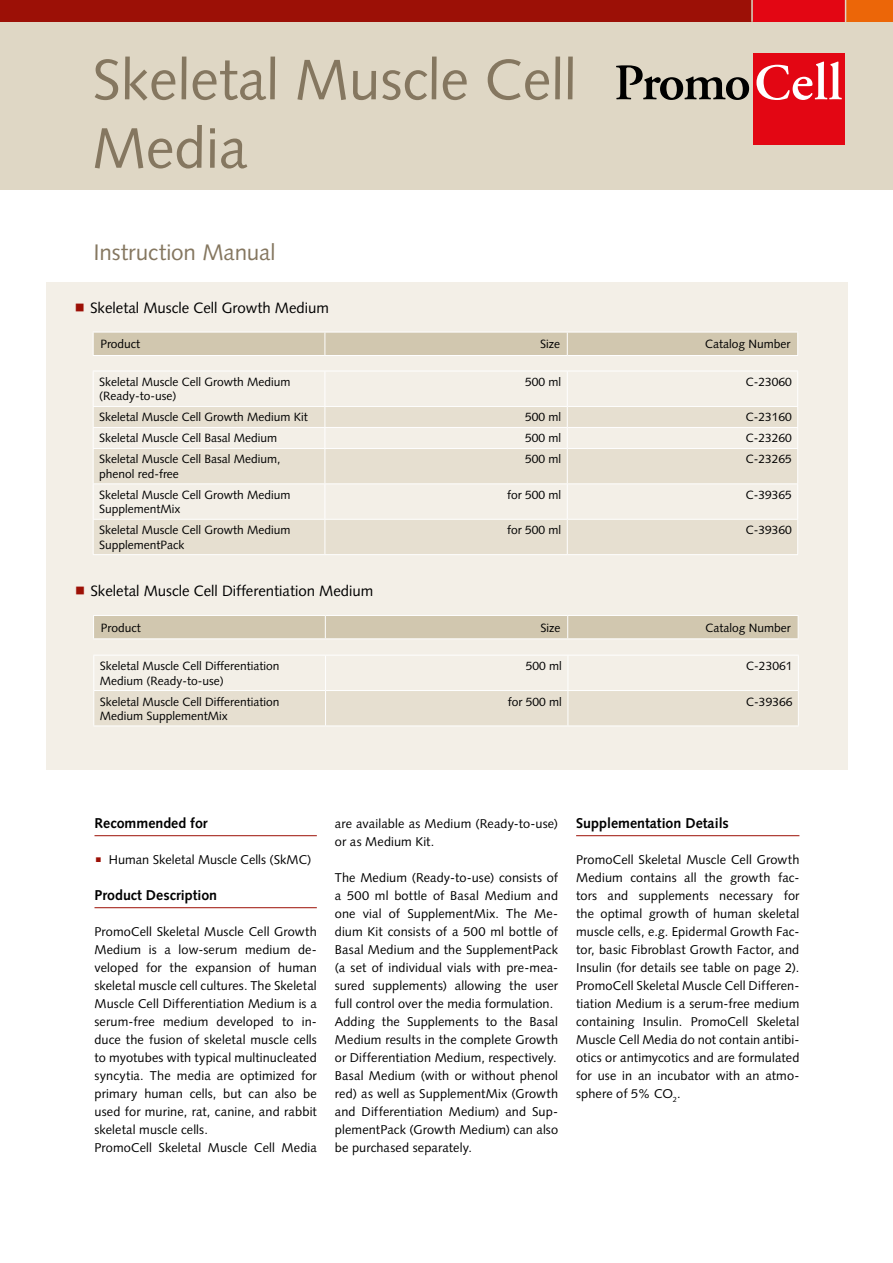
<style>
.page{position:relative;width:893px;height:1263px;background:#fff}
.page>*{position:absolute;margin:0;border:0;box-sizing:border-box;transform-origin:0 0}
.t1{font:57px/68.4px "Syntax LT Std";color:#857760}
.t2{font:22.5px "Syntax LT Std";letter-spacing:-.005em;color:#857760}
.t3{font:15px "Syntax LT Std";color:#000}
.t4{font:700 14.25px "Syntax LT Std";color:#000}
.t5{font:12.75px/18px "Syntax LT Std";letter-spacing:.01em;color:#000}
.t6{font:12px/14.4px "Syntax LT Std";color:#000}
</style>
<div class="page">
<div style="left:0;top:0;width:893px;height:190px;background:#dfd7c5"></div>
<svg style="left:616px;top:65px;width:133px;height:35px"></svg>
<div style="left:753px;top:54px;width:92px;height:91px;background:#e30613"></div>
<svg style="left:756px;top:62px;width:86px;height:38px"></svg>
<div style="left:752px;top:0;width:93px;height:21px;background:#e30613"></div>
<div style="left:846px;top:0;width:47px;height:21px;background:#ec6608"></div>
<div style="left:0;top:0;width:753px;height:21px;background:#9c1006"></div>
<hr style="left:751px;top:0;width:2px;height:22px;background:#dfd7c5">
<div style="left:46px;top:282px;width:801px;height:488px;background:#f3efe7"></div>
<hr style="left:94px;top:835px;width:223px;height:1px;background:#9c1006">
<hr style="left:94px;top:907px;width:223px;height:1px;background:#9c1006">
<hr style="left:576px;top:835px;width:223px;height:1px;background:#9c1006">
<hr style="left:93px;top:355px;width:232px;height:1px;background:#fff">
<hr style="left:325px;top:355px;width:242px;height:1px;background:#fff">
<div style="left:94px;top:333px;width:703px;height:22px;background:#d1c7af"></div>
<hr style="left:567px;top:355px;width:231px;height:1px;background:#fff">
<svg style="left:94px;top:407px;width:703px;height:147px;fill:#e6dfd0"></svg>
<hr style="left:93px;top:371px;width:232px;height:1px;background:#fff">
<hr style="left:93px;top:371px;width:1px;height:35px;background:#fff">
<hr style="left:325px;top:371px;width:242px;height:1px;background:#fff">
<hr style="left:325px;top:371px;width:1px;height:35px;background:#fff">
<hr style="left:567px;top:371px;width:231px;height:1px;background:#fff">
<hr style="left:567px;top:371px;width:1px;height:35px;background:#fff">
<hr style="left:797px;top:371px;width:1px;height:35px;background:#fff">
<hr style="left:93px;top:406px;width:232px;height:1px;background:#fff">
<hr style="left:325px;top:406px;width:242px;height:1px;background:#fff">
<hr style="left:567px;top:406px;width:231px;height:1px;background:#fff">
<svg style="left:93px;top:428px;width:1px;height:20px"></svg>
<svg style="left:325px;top:407px;width:1px;height:41px"></svg>
<svg style="left:567px;top:407px;width:1px;height:41px"></svg>
<svg style="left:797px;top:407px;width:1px;height:41px"></svg>
<hr style="left:93px;top:449px;width:1px;height:34px;background:#fff">
<hr style="left:325px;top:449px;width:1px;height:34px;background:#fff">
<hr style="left:567px;top:449px;width:1px;height:34px;background:#fff">
<hr style="left:797px;top:449px;width:1px;height:34px;background:#fff">
<hr style="left:93px;top:484px;width:1px;height:35px;background:#fff">
<hr style="left:325px;top:484px;width:1px;height:35px;background:#fff">
<hr style="left:567px;top:484px;width:1px;height:35px;background:#fff">
<hr style="left:797px;top:484px;width:1px;height:35px;background:#fff">
<hr style="left:93px;top:520px;width:1px;height:34px;background:#fff">
<hr style="left:325px;top:520px;width:1px;height:34px;background:#fff">
<hr style="left:567px;top:520px;width:1px;height:34px;background:#fff">
<hr style="left:797px;top:520px;width:1px;height:34px;background:#fff">
<hr style="left:93px;top:427px;width:232px;height:1px;background:#fff">
<hr style="left:93px;top:448px;width:232px;height:1px;background:#fff">
<hr style="left:93px;top:483px;width:232px;height:1px;background:#fff">
<hr style="left:93px;top:519px;width:232px;height:1px;background:#fff">
<hr style="left:93px;top:554px;width:232px;height:1px;background:#fff">
<hr style="left:325px;top:427px;width:242px;height:1px;background:#fff">
<hr style="left:325px;top:448px;width:242px;height:1px;background:#fff">
<hr style="left:325px;top:483px;width:242px;height:1px;background:#fff">
<hr style="left:325px;top:519px;width:242px;height:1px;background:#fff">
<hr style="left:325px;top:554px;width:242px;height:1px;background:#fff">
<hr style="left:567px;top:427px;width:231px;height:1px;background:#fff">
<hr style="left:567px;top:448px;width:231px;height:1px;background:#fff">
<hr style="left:567px;top:483px;width:231px;height:1px;background:#fff">
<hr style="left:567px;top:519px;width:231px;height:1px;background:#fff">
<hr style="left:567px;top:554px;width:231px;height:1px;background:#fff">
<svg style="left:95px;top:656px;width:703px;height:69px"></svg>
<hr style="left:93px;top:655px;width:1px;height:35px;background:#fff">
<hr style="left:325px;top:655px;width:1px;height:35px;background:#fff">
<hr style="left:568px;top:655px;width:1px;height:35px;background:#fff">
<hr style="left:798px;top:655px;width:1px;height:35px;background:#fff">
<hr style="left:93px;top:691px;width:1px;height:34px;background:#fff">
<hr style="left:325px;top:691px;width:1px;height:34px;background:#fff">
<hr style="left:568px;top:691px;width:1px;height:34px;background:#fff">
<hr style="left:798px;top:691px;width:1px;height:34px;background:#fff">
<hr style="left:93px;top:655px;width:233px;height:1px;background:#fff">
<hr style="left:93px;top:690px;width:233px;height:1px;background:#fff">
<hr style="left:93px;top:725px;width:233px;height:1px;background:#fff">
<hr style="left:326px;top:655px;width:242px;height:1px;background:#fff">
<hr style="left:326px;top:690px;width:242px;height:1px;background:#fff">
<hr style="left:326px;top:725px;width:242px;height:1px;background:#fff">
<hr style="left:568px;top:655px;width:231px;height:1px;background:#fff">
<hr style="left:568px;top:690px;width:231px;height:1px;background:#fff">
<hr style="left:568px;top:725px;width:231px;height:1px;background:#fff">
<svg style="left:93px;top:615px;width:706px;height:24px;background:#d4cab4"></svg>
<hr style="left:568px;top:638px;width:230px;height:1px;background:#fff">
<h1 class="t1" style="left:92px;top:46px;width:486px">Skeletal Muscle Cell<br>Media</h1>
<h2 class="t2" style="left:94px;top:239px;width:184px">Instruction Manual</h2>
<p class="t3" style="left:90px;top:299px;width:241px">Skeletal Muscle Cell Growth Medium</p>
<p class="t6" style="left:100px;top:337px;width:41px">Product</p>
<p class="t6" style="left:540px;top:337px;width:21px">Size</p>
<p class="t6" style="left:705px;top:337px;width:87px">Catalog Number</p>
<p class="t6" style="left:99px;top:375px;width:193px">Skeletal Muscle Cell Growth Medium (Ready-to-use)</p>
<p class="t6" style="left:525px;top:375px;width:38px">500 ml</p>
<p class="t6" style="left:746px;top:375px;width:48px">C-23060</p>
<p class="t6" style="left:99px;top:410px;width:210px">Skeletal Muscle Cell Growth Medium Kit</p>
<p class="t6" style="left:525px;top:410px;width:38px">500 ml</p>
<p class="t6" style="left:746px;top:410px;width:48px">C-23160</p>
<p class="t6" style="left:99px;top:431px;width:180px">Skeletal Muscle Cell Basal Medium</p>
<p class="t6" style="left:525px;top:431px;width:38px">500 ml</p>
<p class="t6" style="left:746px;top:431px;width:48px">C-23260</p>
<p class="t6" style="left:99px;top:452px;width:183px">Skeletal Muscle Cell Basal Medium, phenol red-free</p>
<p class="t6" style="left:525px;top:452px;width:38px">500 ml</p>
<p class="t6" style="left:746px;top:452px;width:48px">C-23265</p>
<p class="t6" style="left:99px;top:487px;width:193px">Skeletal Muscle Cell Growth Medium<br>SupplementMix</p>
<p class="t6" style="left:507px;top:487px;width:56px">for 500 ml</p>
<p class="t6" style="left:746px;top:487px;width:48px">C-39365</p>
<p class="t6" style="left:99px;top:523px;width:193px">Skeletal Muscle Cell Growth Medium<br>SupplementPack</p>
<p class="t6" style="left:507px;top:523px;width:56px">for 500 ml</p>
<p class="t6" style="left:746px;top:523px;width:48px">C-39360</p>
<p class="t3" style="left:90px;top:582px;width:284px">Skeletal Muscle Cell Differentiation Medium</p>
<p class="t6" style="left:101px;top:620px;width:41px">Product</p>
<p class="t6" style="left:540px;top:620px;width:21px">Size</p>
<p class="t6" style="left:706px;top:620px;width:87px">Catalog Number</p>
<p class="t6" style="left:100px;top:659px;width:181px">Skeletal Muscle Cell Differentiation<br>Medium (Ready-to-use)</p>
<p class="t6" style="left:526px;top:659px;width:38px">500 ml</p>
<p class="t6" style="left:746px;top:659px;width:48px">C-23061</p>
<p class="t6" style="left:100px;top:694px;width:181px">Skeletal Muscle Cell Differentiation<br>Medium SupplementMix</p>
<p class="t6" style="left:508px;top:694px;width:56px">for 500 ml</p>
<p class="t6" style="left:746px;top:694px;width:48px">C-39366</p>
<p class="t4" style="left:94px;top:815px;width:115px">Recommended for</p>
<p class="t5" style="left:109px;top:851px;width:204px">Human Skeletal Muscle Cells (SkMC)</p>
<p class="t4" style="left:94px;top:887px;width:124px">Product Description</p>
<p class="t5" style="left:94px;top:923px;width:224px">PromoCell Skeletal Muscle Cell Growth Medium is a low-serum medium de&shy;veloped for the expansion of human skeletal muscle cell cultures. The Skeletal Muscle Cell Differentiation Medium is a serum-free medium developed to in&shy;duce the fusion of skeletal muscle cells to myotubes with typical multinucleated syncytia. The media are optimized for primary human cells, but can also be used for murine, rat, canine, and rabbit skeletal muscle cells.<br>PromoCell Skeletal Muscle Cell Media</p>
<p class="t5" style="left:335px;top:815px;width:225px">are available as Medium (Ready-to-use) or as Medium Kit.</p>
<p class="t5" style="left:335px;top:869px;width:225px">The Medium (Ready-to-use) consists of a 500 ml bottle of Basal Medium and one vial of SupplementMix. The Me&shy;dium Kit consists of a 500 ml bottle of Basal Medium and the SupplementPack (a set of individual vials with pre-mea&shy;sured supplements) allowing the user full control over the media formulation.<br>Adding the Supplements to the Basal Medium results in the complete Growth or Differentiation Medium, respectively.<br>Basal Medium (with or without phenol red) as well as SupplementMix (Growth and Differentiation Medium) and Sup&shy;plementPack (Growth Medium) can also be purchased separately.</p>
<p class="t4" style="left:576px;top:815px;width:154px">Supplementation Details</p>
<p class="t5" style="left:576px;top:851px;width:225px;text-align:justify">PromoCell Skeletal Muscle Cell Growth Medium contains all the growth fac&shy;tors and supplements necessary for the optimal growth of human skeletal muscle cells, e.g. Epidermal Growth Fac&shy;tor, basic Fibroblast Growth Factor, and Insulin (for details see table on page 2).<br>PromoCell Skeletal Muscle Cell Differen&shy;tiation Medium is a serum-free medium containing Insulin. PromoCell Skeletal Muscle Cell Media do not contain antibi&shy;otics or antimycotics and are formulated for use in an incubator with an atmo&shy;sphere of 5% CO<sub>2</sub>.</p>
</div>
